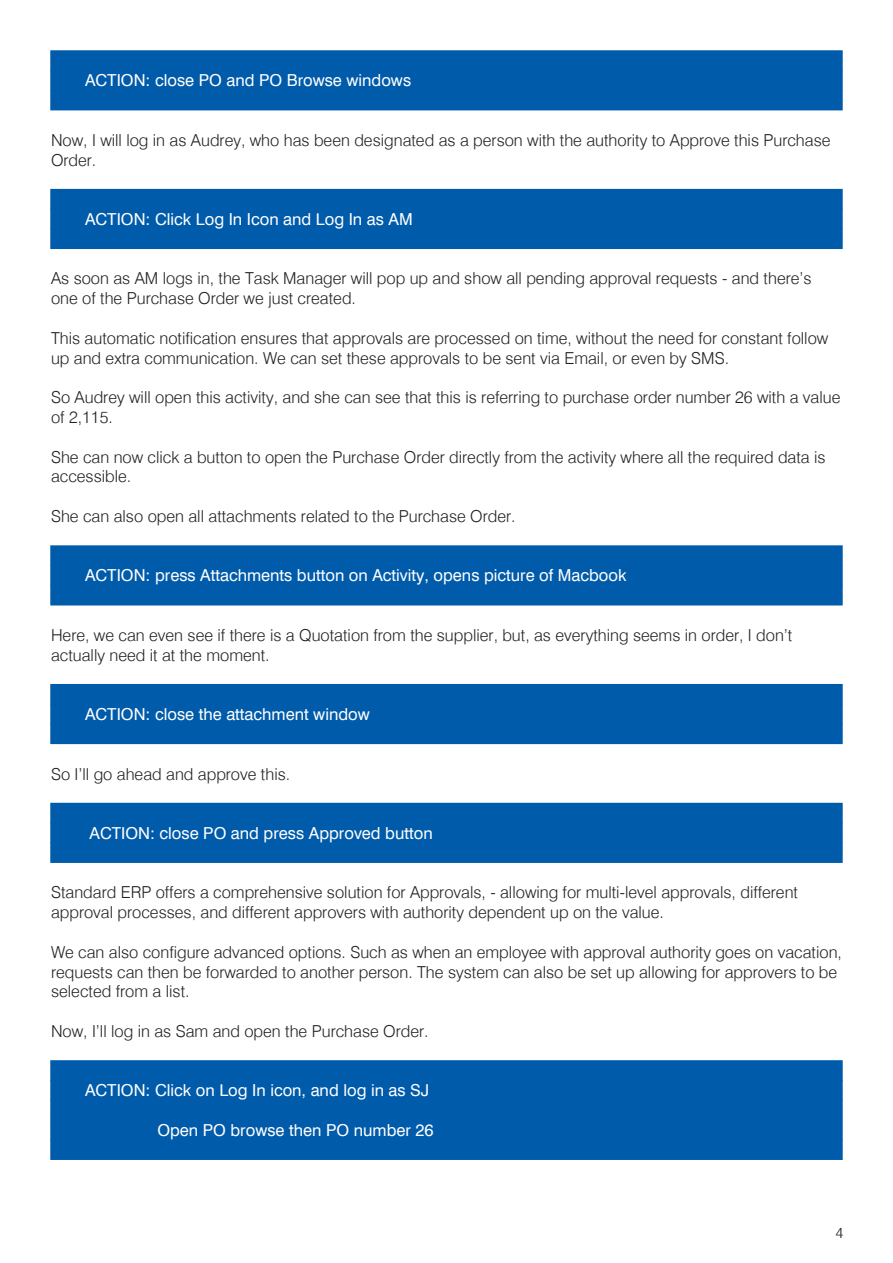
<style>
.page{position:relative;width:893px;height:1263px;background:#fff}
.page>*{position:absolute;margin:0;border:0;box-sizing:border-box;transform-origin:0 0}
.Body{font:300 16.5px/19.8px "Swiss Delux";color:#231f20}
.action{font:16.5px "Swiss Delux Roman";color:#fff}
.t1{font:300 15px "Swiss Delux";color:#231f20}
</style>
<div class="page">
<div style="left:50px;top:50px;width:793px;height:21px;background:#015bab;border:2px solid #015bab"></div>
<div style="left:50px;top:70px;width:793px;height:21px;background:#015bab"></div>
<div style="left:50px;top:90px;width:793px;height:20px;background:#015bab"></div>
<div style="left:50px;top:189px;width:793px;height:20px;background:#015bab"></div>
<div style="left:50px;top:209px;width:793px;height:20px;background:#015bab"></div>
<div style="left:50px;top:228px;width:793px;height:21px;background:#015bab"></div>
<div style="left:50px;top:545px;width:793px;height:21px;background:#015bab;border:2px solid #015bab"></div>
<div style="left:50px;top:565px;width:793px;height:21px;background:#015bab"></div>
<div style="left:50px;top:585px;width:793px;height:20px;background:#015bab"></div>
<div style="left:50px;top:684px;width:793px;height:20px;background:#015bab"></div>
<div style="left:50px;top:704px;width:793px;height:20px;background:#015bab"></div>
<div style="left:50px;top:723px;width:793px;height:21px;background:#015bab"></div>
<div style="left:50px;top:803px;width:793px;height:20px;background:#015bab"></div>
<div style="left:50px;top:822px;width:793px;height:21px;background:#015bab"></div>
<div style="left:50px;top:842px;width:793px;height:21px;background:#015bab;border:2px solid #015bab"></div>
<div style="left:50px;top:1060px;width:793px;height:21px;background:#015bab;border:2px solid #015bab"></div>
<div style="left:50px;top:1080px;width:793px;height:20px;background:#015bab"></div>
<div style="left:50px;top:1100px;width:793px;height:20px;background:#015bab"></div>
<div style="left:50px;top:1119px;width:793px;height:21px;background:#015bab"></div>
<div style="left:50px;top:1139px;width:793px;height:21px;background:#015bab"></div>
<p class="action" style="left:85px;top:71px;width:328px">ACTION: close PO and PO Browse windows</p>
<p class="Body" style="left:51px;top:130px;width:781px">Now, I will log in as Audrey, who has been designated as a person with the authority to Approve this Purchase<br>Order.</p>
<p class="action" style="left:85px;top:209px;width:329px">ACTION: Click Log In Icon and Log In as AM</p>
<p class="Body" style="left:51px;top:269px;width:762px">As soon as AM logs in, the Task Manager will pop up and show all pending approval requests - and there’s one of the Purchase Order we just created.</p>
<p class="Body" style="left:51px;top:328px;width:779px">This automatic notification ensures that approvals are processed on time, without the need for constant follow up and extra communication. We can set these approvals to be sent via Email, or even by SMS.</p>
<p class="Body" style="left:51px;top:388px;width:791px">So Audrey will open this activity, and she can see that this is referring to purchase order number 26 with a value of 2,115.</p>
<p class="Body" style="left:51px;top:447px;width:776px">She can now click a button to open the Purchase Order directly from the activity where all the required data is accessible.</p>
<p class="Body" style="left:51px;top:507px;width:466px">She can also open all attachments related to the Purchase Order.</p>
<p class="action" style="left:85px;top:566px;width:543px">ACTION: press Attachments button on Activity, opens picture of Macbook</p>
<p class="Body" style="left:51px;top:625px;width:743px">Here, we can even see if there is a Quotation from the supplier, but, as everything seems in order, I don’t actually need it at the moment.</p>
<p class="action" style="left:85px;top:704px;width:286px">ACTION: close the attachment window</p>
<p class="Body" style="left:51px;top:764px;width:241px">So I’ll go ahead and approve this.</p>
<p class="action" style="left:90px;top:823px;width:345px">ACTION: close PO and press Approved button</p>
<p class="Body" style="left:51px;top:883px;width:749px">Standard ERP offers a comprehensive solution for Approvals, - allowing for multi-level approvals, different approval processes, and different approvers with authority dependent up on the value.</p>
<p class="Body" style="left:51px;top:942px;width:792px">We can also configure advanced options. Such as when an employee with approval authority goes on vacation, requests can then be forwarded to another person. The system can also be set up allowing for approvers to be selected from a list.</p>
<p class="Body" style="left:51px;top:1021px;width:379px">Now, I’ll log in as Sam and open the Purchase Order.</p>
<p class="action" style="left:85px;top:1080px;width:346px">ACTION: Click on Log In icon, and log in as SJ</p>
<p class="action" style="left:157px;top:1120px;width:278px">Open PO browse then PO number 26</p>
<p class="t1" style="left:835px;top:1223px;width:9px">4</p>
</div>
